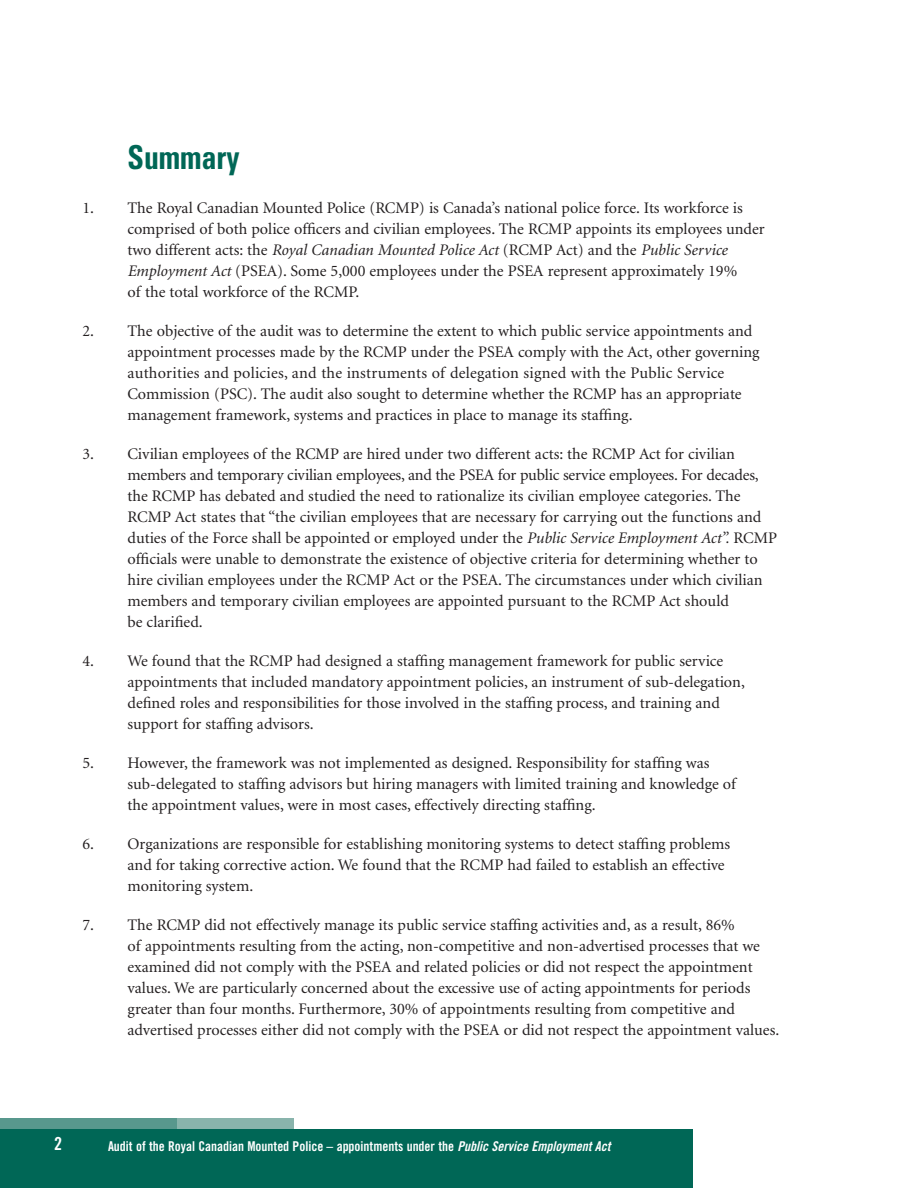
<style>
.page{position:relative;width:918px;height:1188px;background:#fff}
.page>*{position:absolute;margin:0;border:0;box-sizing:border-box;transform-origin:0 0}
.t1{font:700 condensed 33px "Univers";color:#006756;scale:.9 1}
.t2{font:18px "Trade Gothic Bold Cond Twenty";color:#fff}
.t3{font:16.2px/21px "Minion";color:#231f20}
.t4{font:13.5px "Trade Gothic Bold Cond Twenty";color:#fff}
.s1{font-style:italic}
</style>
<div class="page">
<div style="left:0;top:1118px;width:293px;height:12px;background:#89b4ac"></div>
<div style="left:0;top:1118px;width:176px;height:12px;background:#58988d"></div>
<div style="left:0;top:1130px;width:693px;height:58px;background:#006756"></div>
<h1 class="t1" style="left:128px;top:146px;width:126px">Summary</h1>
<p class="t3" style="left:127px;top:198px;width:639px;text-indent:-45px">1. The Royal Canadian Mounted Police (RCMP) is Canada’s national police force. Its workforce is comprised of both police officers and civilian employees. The RCMP appoints its employees under two different acts: the <span class="s1">Royal Canadian Mounted Police Act</span> (RCMP Act) and the <span class="s1">Public Service Employment Act</span> (PSEA). Some 5,000 employees under the PSEA represent approximately 19%<br>of the total workforce of the RCMP.</p>
<p class="t3" style="left:127px;top:321px;width:634px;text-indent:-45px">2. The objective of the audit was to determine the extent to which public service appointments and appointment processes made by the RCMP under the PSEA comply with the Act, other governing authorities and policies, and the instruments of delegation signed with the Public Service Commission (PSC). The audit also sought to determine whether the RCMP has an appropriate management framework, systems and practices in place to manage its staffing.</p>
<p class="t3" style="left:127px;top:444px;width:651px;text-indent:-45px">3. Civilian employees of the RCMP are hired under two different acts: the RCMP Act for civilian members and temporary civilian employees, and the PSEA for public service employees. For decades, the RCMP has debated and studied the need to rationalize its civilian employee categories. The RCMP Act states that “the civilian employees that are necessary for carrying out the functions and duties of the Force shall be appointed or employed under the <span class="s1">Public Service Employment Act”.</span> RCMP officials were unable to demonstrate the existence of objective criteria for determining whether to hire civilian employees under the RCMP Act or the PSEA. The circumstances under which civilian members and temporary civilian employees are appointed pursuant to the RCMP Act should<br>be clarified.</p>
<p class="t3" style="left:127px;top:651px;width:619px;text-indent:-45px">4. We found that the RCMP had designed a staffing management framework for public service appointments that included mandatory appointment policies, an instrument of sub-delegation, defined roles and responsibilities for those involved in the staffing process, and training and support for staffing advisors.</p>
<p class="t3" style="left:127px;top:753px;width:610px;text-indent:-45px">5. However, the framework was not implemented as designed. Responsibility for staffing was sub-delegated to staffing advisors but hiring managers with limited training and knowledge of the appointment values, were in most cases, effectively directing staffing.</p>
<p class="t3" style="left:127px;top:834px;width:604px;text-indent:-45px">6. Organizations are responsible for establishing monitoring systems to detect staffing problems and for taking corrective action. We found that the RCMP had failed to establish an effective monitoring system.</p>
<p class="t3" style="left:127px;top:915px;width:653px;text-indent:-45px">7. The RCMP did not effectively manage its public service staffing activities and, as a result, 86%<br>of appointments resulting from the acting, non-competitive and non-advertised processes that we examined did not comply with the PSEA and related policies or did not respect the appointment values. We are particularly concerned about the excessive use of acting appointments for periods greater than four months. Furthermore, 30% of appointments resulting from competitive and advertised processes either did not comply with the PSEA or did not respect the appointment values.</p>
<p class="t2" style="left:54px;top:1137px;width:9px">2</p>
<p class="t4" style="left:108px;top:1142px;width:507px">Audit of the Royal Canadian Mounted Police – appointments under the <span class="s1">Public Service EmploymentAct</span></p>
</div>
